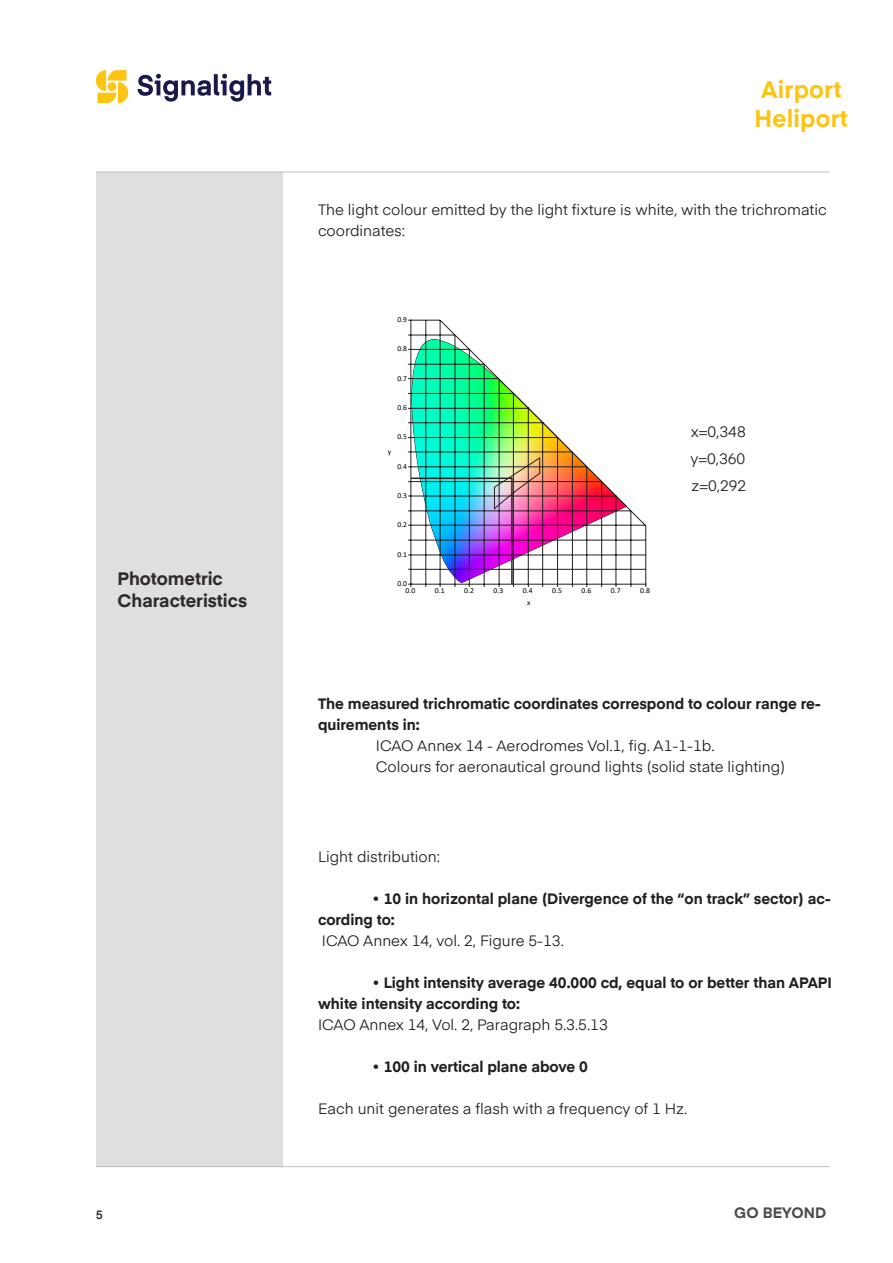
<style>
.page{position:relative;width:893px;height:1263px;background:#fff}
.page>*{position:absolute;margin:0;border:0;box-sizing:border-box;transform-origin:0 0}
.t1{font:700 24px/28.8px "Eina 02";letter-spacing:.01em;color:#fcc414}
.t2{font:700 18px/21.6px "Eina 01";color:#2e292a}
.t3{font:15px/21px "Eina 01";color:#241f1f}
.t4{font:700 15px/21px "Eina 01";color:#241f1f}
.t5{font:700 15px "Eina 02";color:#4e4b4c}
.t6{font:600 12px "Eina 01";color:#2e292a}
.t7{font:7.65px "Calibri";color:#000}
</style>
<div class="page">
<div style="left:96px;top:172px;width:186px;height:995px;background:#e0dfdf"></div>
<hr style="left:96px;top:1166px;width:733px;height:1px;background:#c0bfc1">
<hr style="left:96px;top:172px;width:733px;height:1px;background:#c0bfc1">
<svg style="left:96px;top:70px;width:32px;height:33px"></svg>
<div style="left:108px;top:82px;width:8px;height:9px;background:#fec411;border-radius:50%"></div>
<svg style="left:138px;top:74px;width:133px;height:28px"></svg>
<svg style="left:408px;top:320px;width:238px;height:267px"></svg>
<img style="left:411px;top:320px;width:235px;height:264px">
<hr style="left:411px;top:478px;width:101px;height:1px;background:#241f1f">
<img style="left:461px;top:457px;width:166px;height:127px">
<p class="t2" style="left:117px;top:567px;width:131px">Photometric<br>Characteristics</p>
<p class="t6" style="left:96px;top:1205px;width:8px">5</p>
<h1 class="t1" style="left:754px;top:74px;width:95px">Airport<br>Heliport</h1>
<p class="t3" style="left:318px;top:199px;width:510px">The light colour emitted by the light fixture is white, with the trichromatic coordinates:</p>
<p class="t7" style="left:397px;top:314px;width:11px">0.9</p>
<p class="t7" style="left:397px;top:344px;width:11px">0.8</p>
<p class="t7" style="left:397px;top:373px;width:11px">0.7</p>
<p class="t7" style="left:397px;top:402px;width:11px">0.6</p>
<p class="t7" style="left:397px;top:432px;width:11px">0.5</p>
<p class="t7" style="left:388px;top:446px;width:5px">y</p>
<p class="t7" style="left:397px;top:461px;width:11px">0.4</p>
<p class="t7" style="left:397px;top:490px;width:11px">0.3</p>
<p class="t7" style="left:397px;top:519px;width:11px">0.2</p>
<p class="t7" style="left:397px;top:549px;width:11px">0.1</p>
<p class="t7" style="left:397px;top:578px;width:11px">0.0</p>
<p class="t7" style="left:406px;top:585px;width:11px">0.0</p>
<p class="t7" style="left:435px;top:585px;width:11px">0.1</p>
<p class="t7" style="left:464px;top:585px;width:11px">0.2</p>
<p class="t7" style="left:494px;top:585px;width:11px">0.3</p>
<p class="t7" style="left:523px;top:585px;width:11px">0.4</p>
<p class="t7" style="left:552px;top:585px;width:11px">0.5</p>
<p class="t7" style="left:582px;top:585px;width:11px">0.6</p>
<p class="t7" style="left:611px;top:585px;width:11px">0.7</p>
<p class="t7" style="left:640px;top:585px;width:11px">0.8</p>
<p class="t7" style="left:527px;top:597px;width:5px">x</p>
<p class="t3" style="left:690px;top:417px;width:57px;line-height:27px;text-align:justify">x=0,348 y=0,360 z=0,292</p>
<p class="t4" style="left:318px;top:692px;width:504px">The measured trichromatic coordinates correspond to colour range re&shy;quirements in:</p>
<p class="t3" style="left:376px;top:734px;width:411px">ICAO Annex 14 - Aerodromes Vol.1, fig. A1-1-1b.<br>Colours for aeronautical ground lights (solid state lighting)</p>
<p class="t3" style="left:318px;top:845px;width:124px">Light distribution:</p>
<p class="t4" style="left:318px;top:887px;width:515px;text-indent:54px">• 10 in horizontal plane (Divergence of the “on track” sector) ac&shy;cording to:</p>
<p class="t3" style="left:322px;top:929px;width:244px">ICAO Annex 14, vol. 2, Figure 5-13.</p>
<p class="t4" style="left:318px;top:971px;width:515px;text-indent:54px">• Light intensity average 40.000 cd, equal to or better than APAPI white intensity according to:</p>
<p class="t3" style="left:318px;top:1013px;width:291px">ICAO Annex 14, Vol. 2, Paragraph 5.3.5.13</p>
<p class="t4" style="left:372px;top:1055px;width:217px">• 100 in vertical plane above 0</p>
<p class="t3" style="left:318px;top:1097px;width:371px">Each unit generates a flash with a frequency of 1 Hz.</p>
<p class="t5" style="left:734px;top:1202px;width:93px">GO BEYOND</p>
</div>
